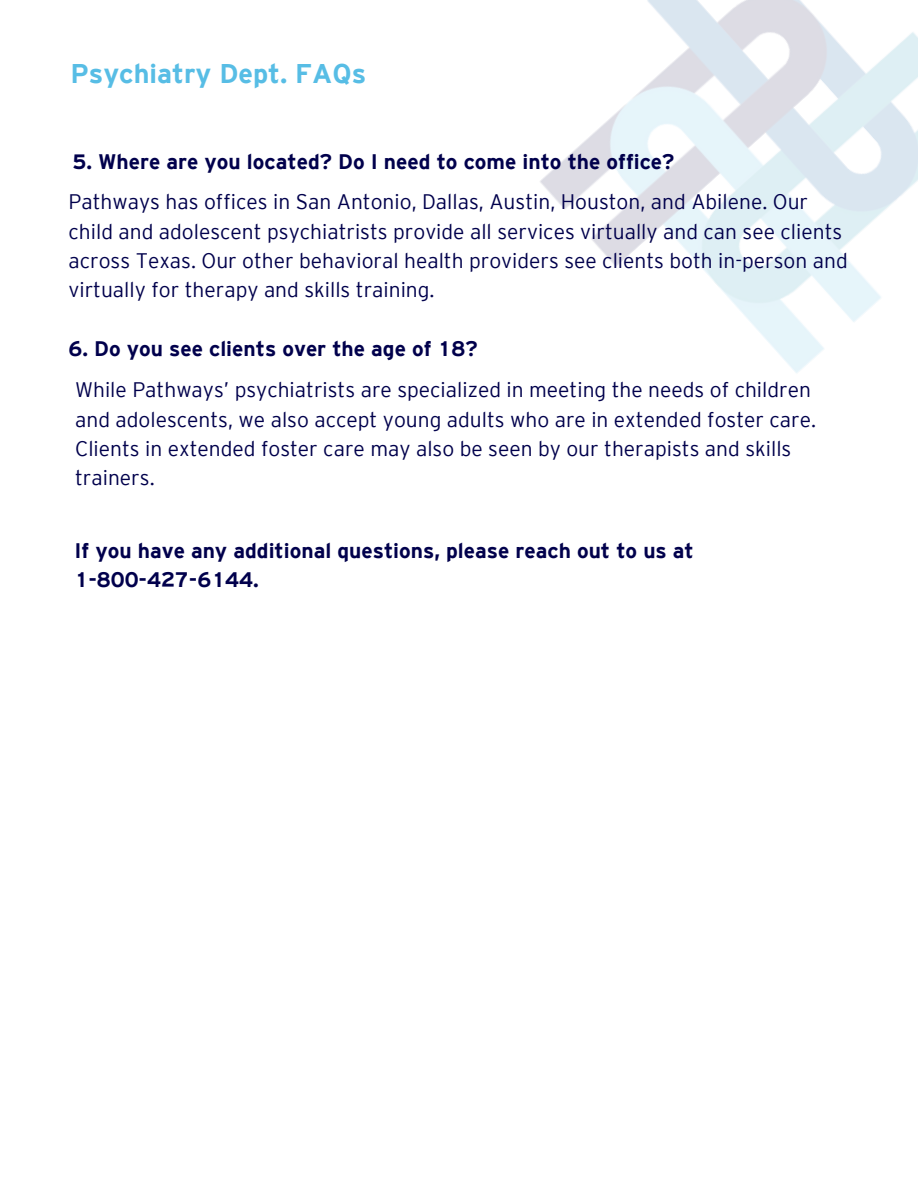
<style>
.page{position:relative;width:918px;height:1188px;background:#fff}
.page>*{position:absolute;margin:0;border:0;box-sizing:border-box;transform-origin:0 0}
.t1{font:700 27px "Interstate";color:#57bde5}
.t2{font:300 21px/29.2px "Interstate";color:#01004c}
.t3{font:700 21px "Interstate";color:#01004c}
</style>
<div class="page">
<img style="left:540px;top:0;width:378px;height:373px">
<p class="t1" style="left:70px;top:63px;width:297px">Psychiatry Dept. FAQs</p>
<p class="t3" style="left:72px;top:153px;width:604px">5. Where are you located? Do I need to come into the office?</p>
<p class="t2" style="left:69px;top:189px;width:781px">Pathways has offices in San Antonio, Dallas, Austin, Houston, and Abilene. Our child and adolescent psychiatrists provide all services virtually and can see clients across Texas. Our other behavioral health providers see clients both in-person and virtually for therapy and skills training.</p>
<p class="t3" style="left:69px;top:341px;width:411px">6. Do you see clients over the age of 18?</p>
<p class="t2" style="left:75px;top:377px;width:742px">While Pathways’ psychiatrists are specialized in meeting the needs of children and adolescents, we also accept young adults who are in extended foster care.<br>Clients in extended foster care may also be seen by our therapists and skills trainers.</p>
<p class="t3" style="left:74px;top:543px;width:621px">If you have any additional questions, please reach out to us at</p>
<p class="t3" style="left:74px;top:572px;width:186px">1-800-427-6144.</p>
</div>
